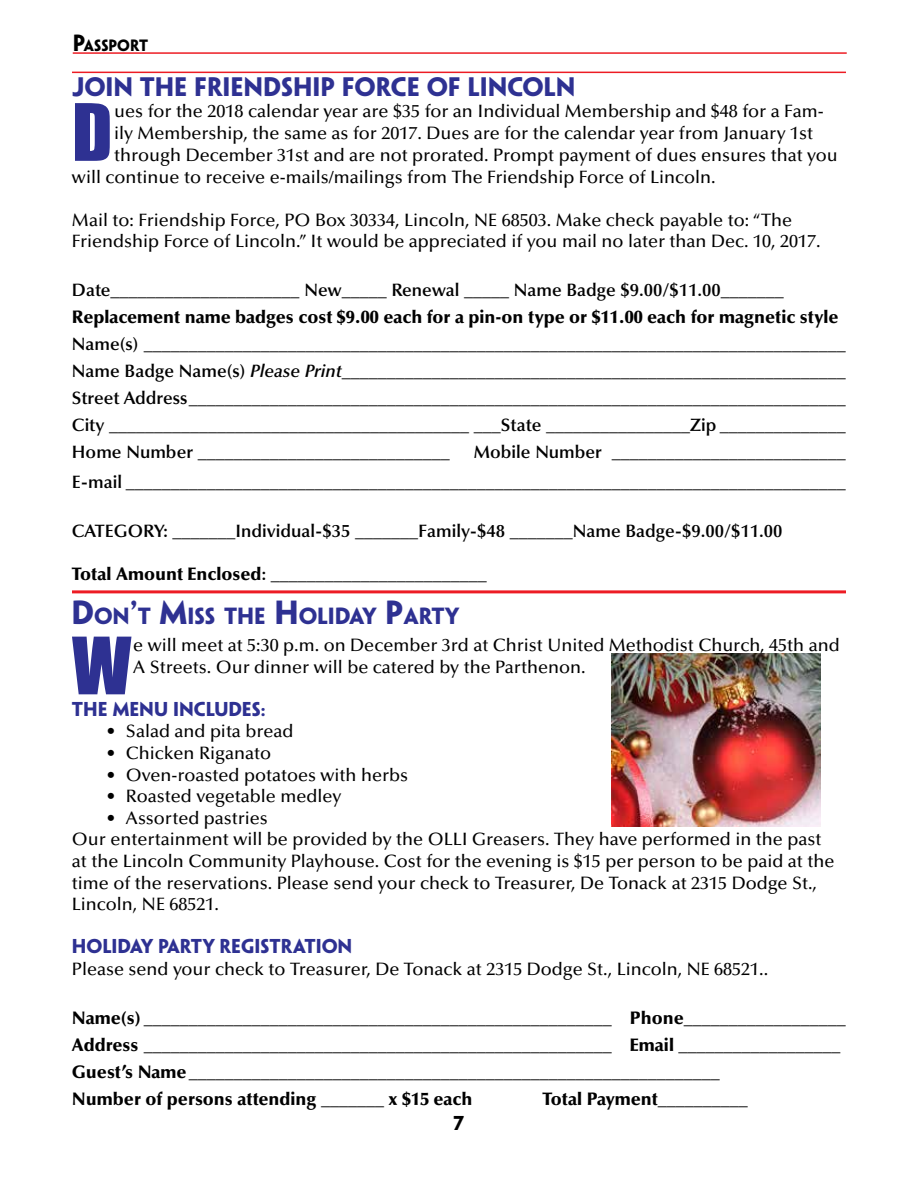
<style>
.page{position:relative;width:918px;height:1188px;background:#fff}
.page>*{position:absolute;margin:0;border:0;box-sizing:border-box;transform-origin:0 0}
.t1{font:73.05px "Impact";color:#2e3192}
.t2{font:700 24px "Penumbra Sans Std";color:#2e3192}
.t3{font:700 21px "Penumbra Sans Std";color:#2e3192}
.t4{font:500 18px/21.6px "Optima LT Std";color:#000}
.t5{font:600 18px/27px "Optima LT Std";color:#000;text-align:justify}
.t6{font:900 18px/27px "Optima LT Std";color:#000}
.t7{font:700 18px "Penumbra Sans Std";color:#2e3192}
.t8{font:700 18px "Penumbra Sans Std";color:#000}
.t9{font:700 14.7px "Penumbra Sans Std";letter-spacing:-.005em;color:#000}
.s1{font-size:21px}
.s2{font-style:italic}
.s3{font-weight:900}
.s4{font-size:30px}
</style>
<div class="page">
<hr style="left:73px;top:52px;width:774px;height:2px;background:#ed1c24">
<img style="left:611px;top:653px;width:209px;height:173px">
<hr style="left:72px;top:72px;width:774px;height:1px;background:#ed1c24">
<hr style="left:72px;top:590px;width:774px;height:3px;background:#ed1c24">
<p class="t9" style="left:73px;top:36px;width:77px"><span class="s1">P</span>ASSPORT</p>
<h2 class="t2" style="left:72px;top:71px;width:505px">JOIN THE FRIENDSHIP FORCE OF LINCOLN</h2>
<h1 class="t1" style="left:72px;top:76px;width:42px">D</h1>
<p class="t4" style="left:114px;top:101px;width:711px">ues for the 2018 calendar year are $35 for an Individual Membership and $48 for a Fam-</p>
<p class="t4" style="left:114px;top:123px;width:700px">ily Membership, the same as for 2017. Dues are for the calendar year from January 1st</p>
<p class="t4" style="left:114px;top:144px;width:725px">through December 31st and are not prorated. Prompt payment of dues ensures that you</p>
<p class="t4" style="left:72px;top:166px;width:645px">will continue to receive e-mails/mailings from The Friendship Force of Lincoln.</p>
<p class="t4" style="left:72px;top:209px;width:750px">Mail to: Friendship Force, PO Box 30334, Lincoln, NE 68503. Make check payable to: “The<br>Friendship Force of Lincoln.” It would be appreciated if you mail no later than Dec. 10, 2017.</p>
<p class="t5" style="left:72px;top:277px;width:713px">Date_____________________ New_____ Renewal _____ Name Badge $9.00/$11.00_______</p>
<p class="t6" style="left:72px;top:304px;width:768px">Replacement name badges cost $9.00 each for a pin-on type or $11.00 each for magnetic style</p>
<p class="t5" style="left:72px;top:331px;width:775px">Name(s) ______________________________________________________________________________ Name Badge Name(s) <span class="s2">Please Print</span>________________________________________________________ Street Address_________________________________________________________________________ City ________________________________________ ___State ________________Zip ______________ Home Number ____________________________</p>
<p class="t5" style="left:72px;top:437px;width:775px;line-height:30px;text-align:right">Mobile Number __________________________<br>E-mail ________________________________________________________________________________</p>
<p class="t5" style="left:72px;top:517px;width:712px">CATEGORY: _______Individual-$35 _______Family-$48 _______Name Badge-$9.00/$11.00</p>
<p class="t5" style="left:72px;top:560px;width:416px"><span class="s3">Total Amount Enclosed</span>: ________________________</p>
<p class="t3" style="left:72px;top:602px;width:389px"><span class="s4">D</span>ON<span class="s4">’</span>T <span class="s4">M</span>ISS THE <span class="s4">H</span> OLIDAY <span class="s4">P</span>ARTY</p>
<h1 class="t1" style="left:72px;top:609px;width:61px">W</h1>
<p class="t4" style="left:133px;top:634px;width:708px">e will meet at 5:30 p.m. on December 3rd at Christ United Methodist Church, 45th and<br>A Streets. Our dinner will be catered by the Parthenon.</p>
<p class="t7" style="left:72px;top:697px;width:195px">THE MENU INCLUDES:</p>
<p class="t4" style="left:107px;top:721px;width:189px">• Salad and pita bread</p>
<p class="t4" style="left:107px;top:743px;width:166px">• Chicken Riganato</p>
<p class="t4" style="left:107px;top:764px;width:303px">• Oven-roasted potatoes with herbs</p>
<p class="t4" style="left:107px;top:786px;width:236px">• Roasted vegetable medley</p>
<p class="t4" style="left:72px;top:807px;width:764px;text-indent:35px">• Assorted pastries<br>Our entertainment will be provided by the OLLI Greasers. They have performed in the past at the Lincoln Community Playhouse. Cost for the evening is $15 per person to be paid at the time of the reservations. Please send your check to Treasurer, De Tonack at 2315 Dodge St., Lincoln, NE 68521.</p>
<p class="t7" style="left:72px;top:935px;width:282px">HOLIDAY PARTY REGISTRATION</p>
<p class="t4" style="left:72px;top:959px;width:698px">Please send your check to Treasurer, De Tonack at 2315 Dodge St., Lincoln, NE 68521..</p>
<p class="t6" style="left:72px;top:1004px;width:776px">Name(s) ____________________________________________________ Phone__________________ Address ____________________________________________________ Email __________________ Guest’s Name___________________________________________________________<br>Number of persons attending _______ x $15 each</p>
<p class="t6" style="left:543px;top:1085px;width:207px">Total Payment__________</p>
<p class="t8" style="left:454px;top:1112px;width:12px">7</p>
</div>
